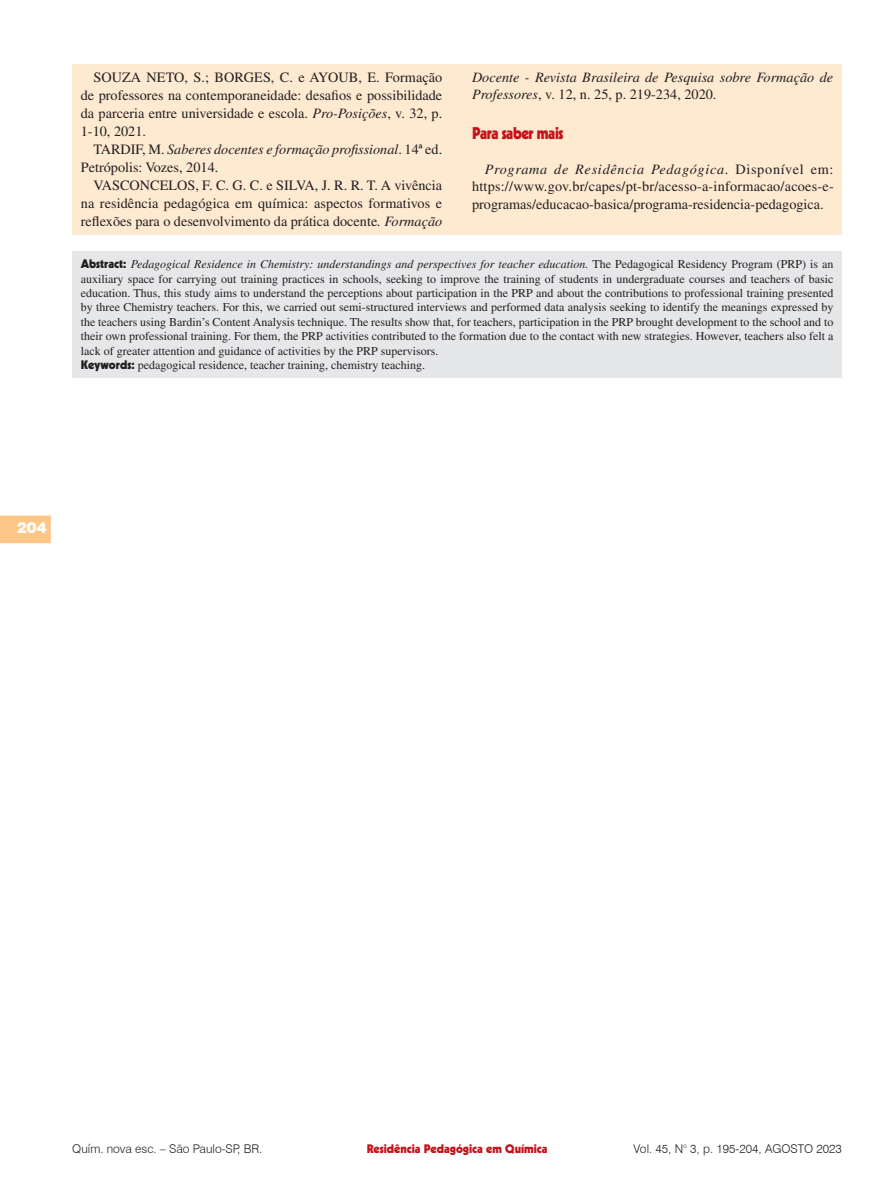
<style>
.page{position:relative;width:893px;height:1191px;background:#fff}
.page>*{position:absolute;margin:0;border:0;box-sizing:border-box;transform-origin:0 0}
.Seção{font:900 16.5px "Kabel LT Std";letter-spacing:-.03em;color:#c4121a;scale:.9 1}
.t1{font:900 15px "Swiss 721 BT";color:#fff}
.Bibliografia{font:14.25px/18px "Times LT Std";color:#231f20;text-align:justify}
.Bibliografia-2{font:italic 14.25px/17.4px "Times LT Std";color:#231f20}
.Abstract{font:12px/14.4px "Times LT Std";color:#231f20;text-align:justify}
.t2{font:300 12px "Swiss 721 BT";color:#231f20}
.t3{font:900 12px "Kabel LT Std";color:#c4121a}
.s1{font-style:italic}
.s2{font-style:normal}
.s3{font-family:"Kabel LT Std";font-weight:900}
</style>
<div class="page">
<svg style="left:0;top:515px;width:51px;height:28px"></svg>
<div style="left:72px;top:251px;width:770px;height:126px;background:#e6e7e9"></div>
<div style="left:72px;top:64px;width:770px;height:171px;background:#fee9d1"></div>
<p class="Bibliografia" style="left:81px;top:68px;width:363px;text-indent:13px">SOUZA NETO, S.; BORGES, C. e AYOUB, E. Formação de professores na contemporaneidade: desafios e possibilidade da parceria entre universidade e escola. <span class="s1">Pro-Posições</span>, v. 32, p.<br>1-10, 2021.</p>
<p class="Bibliografia" style="left:81px;top:140px;width:363px;text-indent:13px">TARDIF, M. <span class="s1">Saberes docentes e formação profissional</span>. 14ª ed.<br>Petrópolis: Vozes, 2014.</p>
<p class="Bibliografia" style="left:81px;top:176px;width:363px;text-indent:13px">VASCONCELOS, F. C. G. C. e SILVA, J. R. R. T. A vivência na residência pedagógica em química: aspectos formativos e reflexões para o desenvolvimento da prática docente<span class="s1">. Formação</span></p>
<p class="Bibliografia-2" style="left:472px;top:69px;width:363px">Docente - Revista Brasileira de Pesquisa sobre Formação de<br>Professores<span class="s2">, v. 12, n. 25, p. 219-234, 2020.</span></p>
<p class="Seção" style="left:472px;top:123px;width:103px">Para saber mais</p>
<p class="Bibliografia" style="left:472px;top:160px;width:363px;line-height:17.4px;text-indent:13px"><span class="s1">Programa de Residência Pedagógica</span>. Disponível em: https://www.gov.br/capes/pt-br/acesso-a-informacao/acoes-e&shy;programas/educacao-basica/programa-residencia-pedagogica.</p>
<p class="Abstract" style="left:81px;top:257px;width:754px"><span class="s3">Abstract:</span> <span class="s1">Pedagogical Residence in Chemistry: understandings and perspectives for teacher education.</span> The Pedagogical Residency Program (PRP) is an auxiliary space for carrying out training practices in schools, seeking to improve the training of students in undergraduate courses and teachers of basic education. Thus, this study aims to understand the perceptions about participation in the PRP and about the contributions to professional training presented by three Chemistry teachers. For this, we carried out semi-structured interviews and performed data analysis seeking to identify the meanings expressed by the teachers using Bardin’s Content Analysis technique. The results show that, for teachers, participation in the PRP brought development to the school and to their own professional training. For them, the PRP activities contributed to the formation due to the contact with new strategies. However, teachers also felt a lack of greater attention and guidance of activities by the PRP supervisors.</p>
<p class="Abstract" style="left:81px;top:358px;width:346px"><span class="s3">Keywords:</span> pedagogical residence, teacher training, chemistry teaching.</p>
<p class="t1" style="left:17px;top:518px;width:31px">204</p>
<p class="t3" style="left:367px;top:1141px;width:182px">Residência Pedagógica em Química</p>
<p class="t2" style="left:72px;top:1141px;width:192px">Quím. nova esc. – São Paulo-SP, BR.</p>
<p class="t2" style="left:634px;top:1141px;width:210px">Vol. 45, N° 3, p. 195-204, AGOSTO 2023</p>
</div>
